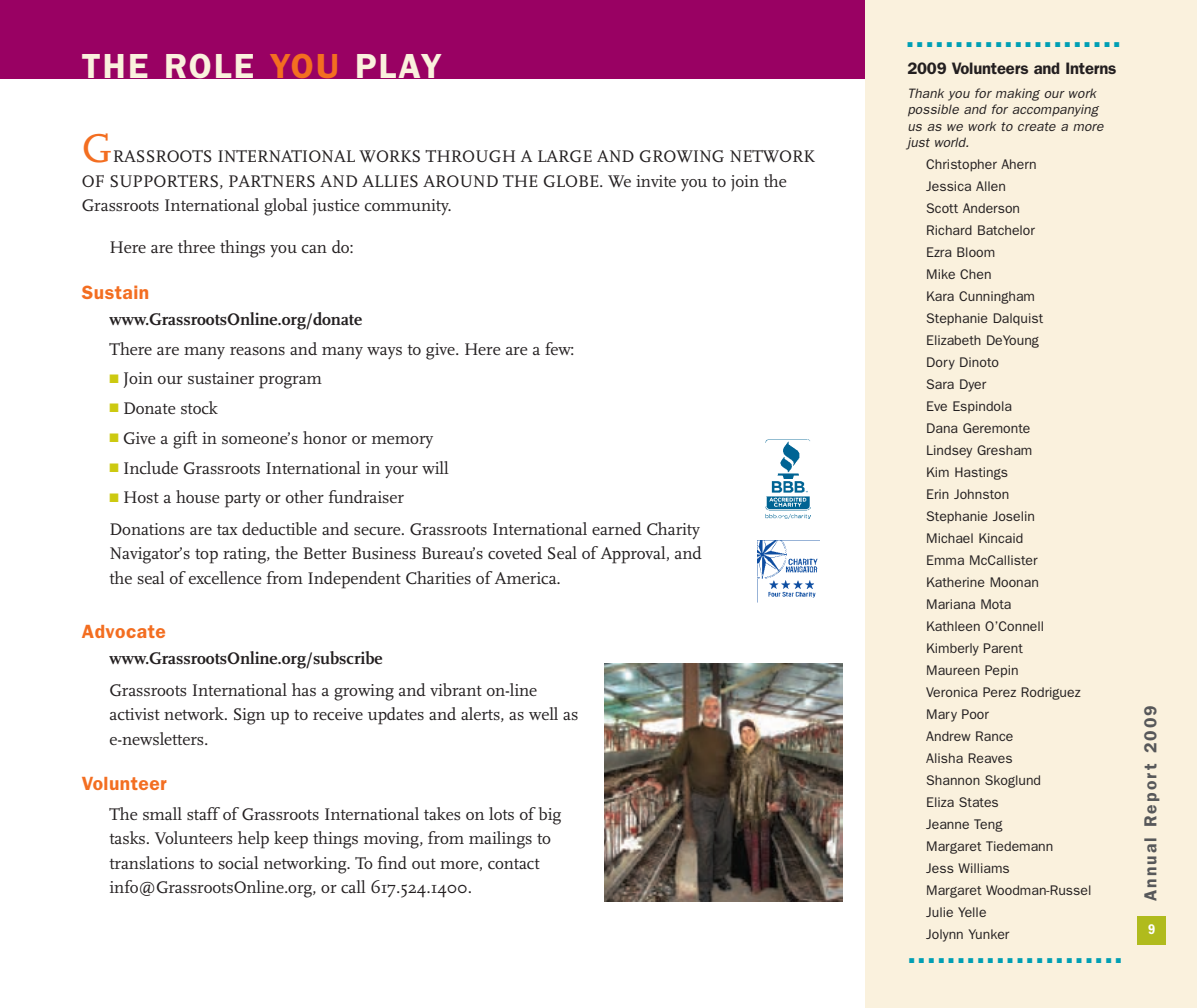
<style>
.page{position:relative;width:1197px;height:1008px;background:#fff}
.page>*{position:absolute;margin:0;border:0;box-sizing:border-box;transform-origin:0 0}
.t1{font:42px "Scala";color:#f36e21}
.t2{font:600 35px "Franklin Gothic";letter-spacing:.06em;color:#faf1dd}
.t3{font:600 19.25px "Franklin Gothic";letter-spacing:.025em;color:#f36e21}
.t4{font:17.5px/24.5px "Scala";letter-spacing:-.005em;color:#231f20}
.t5{font:700 17.5px "Scala LF";letter-spacing:-.005em;color:#231f20}
.t6{font:600 17.5px "Franklin Gothic";letter-spacing:.12em;color:#57585a}
.t7{font:600 16.62px "Franklin Gothic";letter-spacing:-.01em;color:#231f20}
.t8{font:600 condensed 14.53px "Franklin Gothic";color:#fff}
.t9{font:14px/22.1px "Franklin Gothic";color:#231f20}
.t10{font:italic 13.65px/16.4px "Franklin Gothic";letter-spacing:.01em;color:#231f20}
.t11{font:7px "Zapf Dingbats";color:#009fb4}
.s1{color:#f36e21}
.s2{color:#ccc910}
</style>
<div class="page">
<div style="left:0;top:0;width:1197px;height:79px;background:#990163"></div>
<div style="left:866px;top:0;width:331px;height:1008px;background:#faf1dd"></div>
<div style="left:1138px;top:916px;width:28px;height:29px;background:#b0bb1d"></div>
<img style="left:604px;top:663px;width:239px;height:238px">
<img style="left:765px;top:440px;width:45px;height:79px">
<img style="left:757px;top:540px;width:62px;height:62px">
<h2 class="t2" style="left:82px;top:54px;width:362px">THE ROLE <span class="s1">YOU</span> PLAY</h2>
<h1 class="t1" style="left:82px;top:131px;width:33px">G</h1>
<p class="t4" style="left:82px;top:146px;width:734px;text-indent:31px">RASSROOTS INTERNATIONAL WORKS THROUGH A LARGE AND GROWING NETWORK<br>OF SUPPORTERS, PARTNERS AND ALLIES AROUND THE GLOBE. We invite you to join the<br>Grassroots International global justice community.</p>
<p class="t4" style="left:110px;top:237px;width:246px">Here are three things you can do:</p>
<p class="t3" style="left:82px;top:286px;width:69px">Sustain</p>
<p class="t5" style="left:110px;top:312px;width:254px">www.GrassrootsOnline.org/donate</p>
<p class="t4" style="left:110px;top:338px;width:467px">There are many reasons and many ways to give. Here are a few:</p>
<p class="t4" style="left:110px;top:368px;width:214px"><span class="s2">■</span> Join our sustainer program</p>
<p class="t4" style="left:110px;top:398px;width:110px"><span class="s2">■</span> Donate stock</p>
<p class="t4" style="left:110px;top:427px;width:325px"><span class="s2">■</span> Give a gift in someone’s honor or memory</p>
<p class="t4" style="left:110px;top:457px;width:341px"><span class="s2">■</span> Include Grassroots International in your will</p>
<p class="t4" style="left:109px;top:483px;width:592px;line-height:31.5px"><span class="s2">■</span> Host a house party or other fundraiser<br>Donations are tax deductible and secure. Grassroots International earned Charity</p>
<p class="t4" style="left:109px;top:543px;width:594px">Navigator’s top rating, the Better Business Bureau’s coveted Seal of Approval, and the seal of excellence from Independent Charities of America.</p>
<p class="t3" style="left:82px;top:625px;width:86px">Advocate</p>
<p class="t5" style="left:110px;top:651px;width:274px">www.GrassrootsOnline.org/subscribe</p>
<p class="t4" style="left:109px;top:679px;width:470px">Grassroots International has a growing and vibrant on-line activist network. Sign up to receive updates and alerts, as well as e-newsletters.</p>
<p class="t3" style="left:82px;top:777px;width:86px">Volunteer</p>
<p class="t4" style="left:109px;top:803px;width:453px">The small staff of Grassroots International takes on lots of big tasks. Volunteers help keep things moving, from mailings to translations to social networking. To find out more, contact info@GrassrootsOnline.org, or call 617.524.1400.</p>
<p class="t11" style="left:907px;top:40px;width:214px">■■■■■■■■■■■■■■■■■■■■■■</p>
<p class="t7" style="left:907px;top:62px;width:211px">2009 Volunteers and Interns</p>
<p class="t10" style="left:907px;top:85px;width:198px">Thank you for making our work possible and for accompanying us as we work to create a more just world.</p>
<p class="t9" style="left:926px;top:153px;width:167px">Christopher Ahern<br>Jessica Allen<br>Scott Anderson<br>Richard Batchelor<br>Ezra Bloom<br>Mike Chen<br>Kara Cunningham<br>Stephanie Dalquist<br>Elizabeth DeYoung<br>Dory Dinoto<br>Sara Dyer<br>Eve Espindola<br>Dana Geremonte<br>Lindsey Gresham<br>Kim Hastings<br>Erin Johnston<br>Stephanie Joselin<br>Michael Kincaid<br>Emma McCallister<br>Katherine Moonan<br>Mariana Mota<br>Kathleen O’Connell<br>Kimberly Parent<br>Maureen Pepin<br>Veronica Perez Rodriguez<br>Mary Poor<br>Andrew Rance<br>Alisha Reaves<br>Shannon Skoglund<br>Eliza States<br>Jeanne Teng<br>Margaret Tiedemann<br>Jess Williams<br>Margaret Woodman-Russel<br>Julie Yelle<br>Jolynn Yunker</p>
<p class="t11" style="left:909px;top:956px;width:214px">■■■■■■■■■■■■■■■■■■■■■■</p>
<p class="t6" style="left:1144px;top:901px;width:198px;rotate:-90deg">Annual Report 2009</p>
<p class="t8" style="left:1148px;top:925px;width:9px">9</p>
</div>
